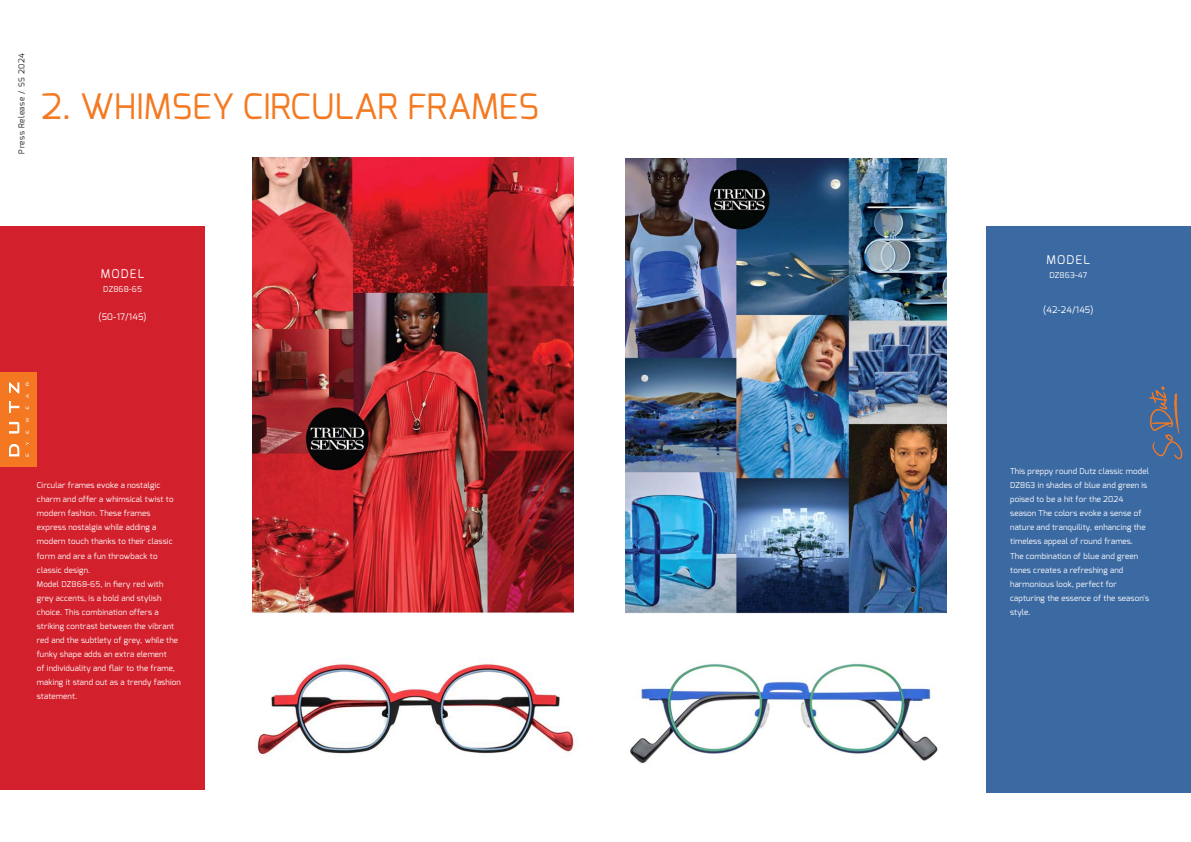
<style>
.page{position:relative;width:1191px;height:842px;background:#fff}
.page>*{position:absolute;margin:0;border:0;box-sizing:border-box;transform-origin:0 0}
.H1__Center{font:35px "Exo";color:#f47921}
.H6__Center{font:12px "Exo";letter-spacing:.095em;color:#fff}
.H6__Center-2{font:9px "Exo";letter-spacing:.02em;color:#fff}
.BC__Center{font:9px "Exo";letter-spacing:.02em;color:#fff}
.BC__Center-2{font:8px/14px "Exo";letter-spacing:.02em;color:#fff}
.t1{font:8px "Exo";letter-spacing:.075em;color:#231f20}
.H6__Center-3{font:8px "Exo";letter-spacing:.02em;color:#fff}
</style>
<div class="page">
<div style="left:0;top:226px;width:204px;height:564px;background:#d2202c"></div>
<div style="left:986px;top:226px;width:205px;height:566px;background:#3b69a2"></div>
<img style="left:252px;top:158px;width:321px;height:455px">
<img style="left:255px;top:658px;width:322px;height:99px">
<img style="left:630px;top:663px;width:308px;height:101px">
<img style="left:625px;top:159px;width:321px;height:454px">
<svg style="left:1149px;top:386px;width:33px;height:73px"></svg>
<div style="left:0;top:372px;width:37px;height:95px;background:#f47721"></div>
<svg style="left:9px;top:444px;width:10px;height:12px"></svg>
<svg style="left:9px;top:422px;width:10px;height:11px"></svg>
<svg style="left:9px;top:401px;width:10px;height:12px"></svg>
<svg style="left:9px;top:382px;width:10px;height:11px"></svg>
<svg style="left:26px;top:417px;width:3px;height:5px"></svg>
<p class="t1" style="left:16px;top:154px;width:102px;rotate:-90deg">Press Release / SS 2024</p>
<p class="H1__Center" style="left:41px;top:84px;width:499px">2. WHIMSEY CIRCULAR FRAMES</p>
<p class="H6__Center" style="left:101px;top:266px;width:45px">MODEL</p>
<p class="H6__Center-3" style="left:103px;top:284px;width:40px">DZ868-65</p>
<p class="H6__Center-2" style="left:98px;top:311px;width:50px">(50-17/145)</p>
<p class="BC__Center-2" style="left:37px;top:478px;width:138px">Circular frames evoke a nostalgic charm and offer a whimsical twist to modern fashion. These frames express nostalgia while adding a modern touch thanks to their classic form and are a fun throwback to classic design.</p>
<p class="BC__Center-2" style="left:37px;top:577px;width:145px">Model DZ868-65, in fiery red with grey accents, is a bold and stylish choice. This combination offers a striking contrast between the vibrant red and the subtlety of grey, while the funky shape adds an extra element<br>of individuality and flair to the frame, making it stand out as a trendy fashion statement.</p>
<p class="H6__Center" style="left:1046px;top:252px;width:45px">MODEL</p>
<p class="H6__Center-3" style="left:1049px;top:270px;width:39px">DZ863-47</p>
<p class="BC__Center" style="left:1043px;top:304px;width:52px">(42-24/145)</p>
<p class="BC__Center-2" style="left:1010px;top:464px;width:141px">This preppy round Dutz classic model<br>DZ863 in shades of blue and green is poised to be a hit for the 2024 season The colors evoke a sense of nature and tranquility, enhancing the timeless appeal of round frames.<br>The combination of blue and green tones creates a refreshing and harmonious look, perfect for capturing the essence of the season's style.</p>
</div>
